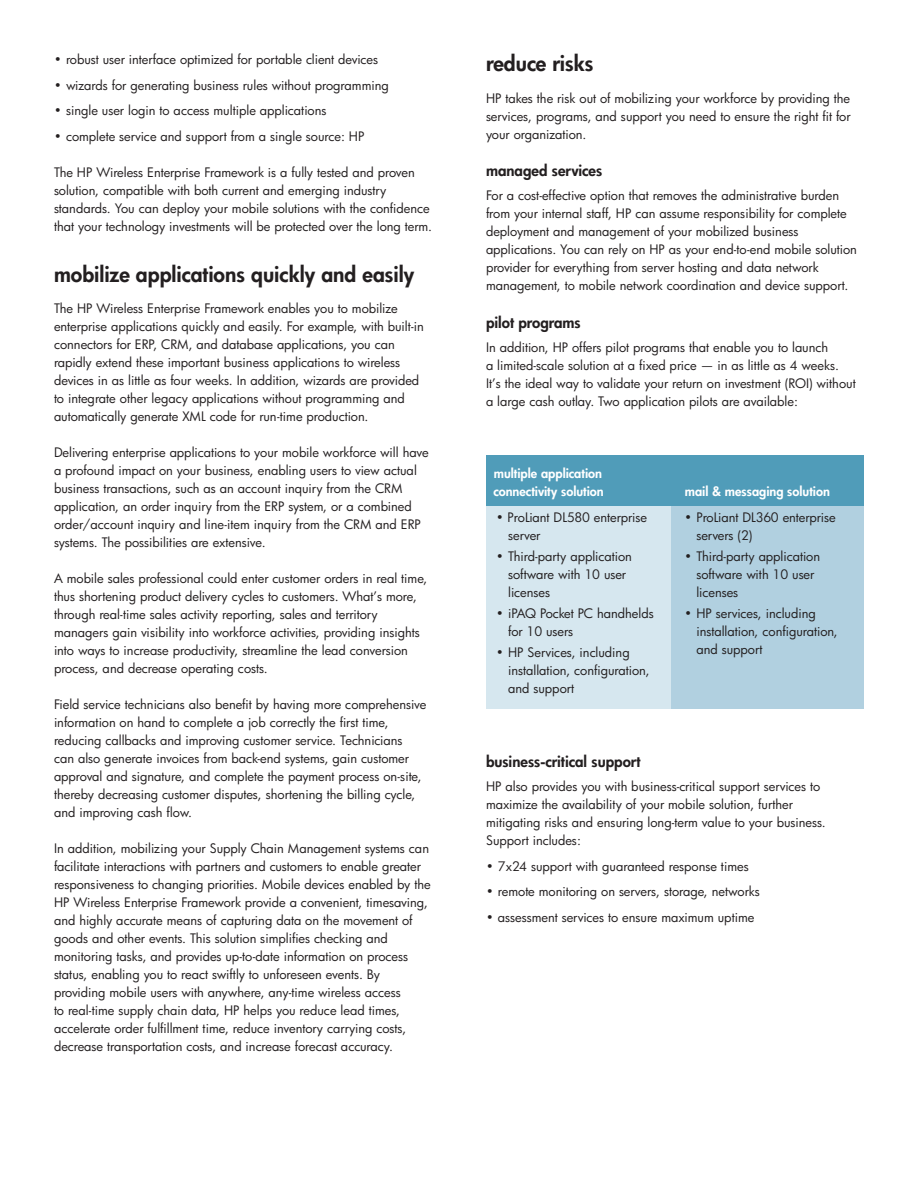
<style>
.page{position:relative;width:918px;height:1188px;background:#fff}
.page>*{position:absolute;margin:0;border:0;box-sizing:border-box;transform-origin:0 0}
.t1{font:800 21px "Futura";color:#231f20}
.t2{font:800 15px "Futura";color:#231f20}
.t3{font:12.75px/18px "Futura";color:#231f20}
.t4{font:800 12.75px/18px "Futura";color:#fff}
</style>
<div class="page">
<div style="left:486px;top:494px;width:188px;height:216px;background:#d6e7ef"></div>
<div style="left:672px;top:494px;width:192px;height:216px;background:#b1d0e0"></div>
<div style="left:486px;top:455px;width:378px;height:51px;background:#509cb9"></div>
<p class="t3" style="left:54px;top:52px;width:326px">• robust user interface optimized for portable client devices</p>
<p class="t3" style="left:54px;top:77px;width:336px">• wizards for generating business rules without programming</p>
<p class="t3" style="left:54px;top:103px;width:274px">• single user login to access multiple applications</p>
<p class="t3" style="left:54px;top:128px;width:312px">• complete service and support from a single source: HP</p>
<p class="t3" style="left:54px;top:164px;width:379px">The HP Wireless Enterprise Framework is a fully tested and proven solution, compatible with both current and emerging industry standards. You can deploy your mobile solutions with the confidence that your technology investments will be protected over the long term.</p>
<h1 class="t1" style="left:54px;top:264px;width:362px">mobilize applications quickly and easily</h1>
<p class="t3" style="left:54px;top:301px;width:371px">The HP Wireless Enterprise Framework enables you to mobilize enterprise applications quickly and easily. For example, with built-in connectors for ERP, CRM, and database applications, you can rapidly extend these important business applications to wireless devices in as little as four weeks. In addition, wizards are provided to integrate other legacy applications without programming and automatically generate XML code for run-time production.</p>
<p class="t3" style="left:54px;top:445px;width:376px">Delivering enterprise applications to your mobile workforce will have a profound impact on your business, enabling users to view actual business transactions, such as an account inquiry from the CRM application, an order inquiry from the ERP system, or a combined order/account inquiry and line-item inquiry from the CRM and ERP systems. The possibilities are extensive.</p>
<p class="t3" style="left:54px;top:571px;width:375px">A mobile sales professional could enter customer orders in real time, thus shortening product delivery cycles to customers. What’s more, through real-time sales activity reporting, sales and territory managers gain visibility into workforce activities, providing insights into ways to increase productivity, streamline the lead conversion process, and decrease operating costs.</p>
<p class="t3" style="left:54px;top:697px;width:374px">Field service technicians also benefit by having more comprehensive information on hand to complete a job correctly the first time, reducing callbacks and improving customer service. Technicians<br>can also generate invoices from back-end systems, gain customer approval and signature, and complete the payment process on-site, thereby decreasing customer disputes, shortening the billing cycle, and improving cash flow.</p>
<p class="t3" style="left:54px;top:841px;width:378px">In addition, mobilizing your Supply Chain Management systems can facilitate interactions with partners and customers to enable greater responsiveness to changing priorities. Mobile devices enabled by the HP Wireless Enterprise Framework provide a convenient, timesaving, and highly accurate means of capturing data on the movement of goods and other events. This solution simplifies checking and monitoring tasks, and provides up-to-date information on process status, enabling you to react swiftly to unforeseen events. By providing mobile users with anywhere, any-time wireless access<br>to real-time supply chain data, HP helps you reduce lead times, accelerate order fulfillment time, reduce inventory carrying costs, decrease transportation costs, and increase forecast accuracy.</p>
<h1 class="t1" style="left:486px;top:53px;width:109px">reduce risks</h1>
<p class="t3" style="left:486px;top:90px;width:366px;text-align:justify">HP takes the risk out of mobilizing your workforce by providing the services, programs, and support you need to ensure the right fit for your organization.</p>
<p class="t2" style="left:486px;top:163px;width:118px">managed services</p>
<p class="t3" style="left:486px;top:188px;width:372px">For a cost-effective option that removes the administrative burden from your internal staff, HP can assume responsibility for complete deployment and management of your mobilized business applications. You can rely on HP as your end-to-end mobile solution provider for everything from server hosting and data network management, to mobile network coordination and device support.</p>
<p class="t2" style="left:486px;top:315px;width:96px">pilot programs</p>
<p class="t3" style="left:486px;top:339px;width:371px">In addition, HP offers pilot programs that enable you to launch<br>a limited-scale solution at a fixed price — in as little as 4 weeks.<br>It’s the ideal way to validate your return on investment (ROI) without a large cash outlay. Two application pilots are available:</p>
<p class="t4" style="left:493px;top:465px;width:112px">multiple application connectivity solution</p>
<p class="t3" style="left:508px;top:509px;width:140px;text-indent:-12px">• ProLiant DL580 enterprise server</p>
<p class="t3" style="left:508px;top:548px;width:125px;text-indent:-12px">• Third-party application software with 10 user licenses</p>
<p class="t3" style="left:508px;top:606px;width:147px;text-indent:-12px">• iPAQ Pocket PC handhelds for 10 users</p>
<p class="t3" style="left:508px;top:645px;width:143px;text-indent:-12px">• HP Services, including installation, configuration, and support</p>
<p class="t4" style="left:685px;top:483px;width:147px">mail &amp; messaging solution</p>
<p class="t3" style="left:696px;top:509px;width:141px;text-indent:-12px">• ProLiant DL360 enterprise servers (2)</p>
<p class="t3" style="left:696px;top:548px;width:125px;text-indent:-12px">• Third-party application software with 10 user licenses</p>
<p class="t3" style="left:696px;top:606px;width:143px;text-indent:-12px">• HP services, including installation, configuration, and support</p>
<p class="t2" style="left:486px;top:754px;width:156px">business-critical support</p>
<p class="t3" style="left:486px;top:779px;width:341px">HP also provides you with business-critical support services to maximize the availability of your mobile solution, further mitigating risks and ensuring long-term value to your business.<br>Support includes:</p>
<p class="t3" style="left:486px;top:858px;width:264px">• 7x24 support with guaranteed response times</p>
<p class="t3" style="left:486px;top:884px;width:275px">• remote monitoring on servers, storage, networks</p>
<p class="t3" style="left:486px;top:909px;width:270px">• assessment services to ensure maximum uptime</p>
</div>
